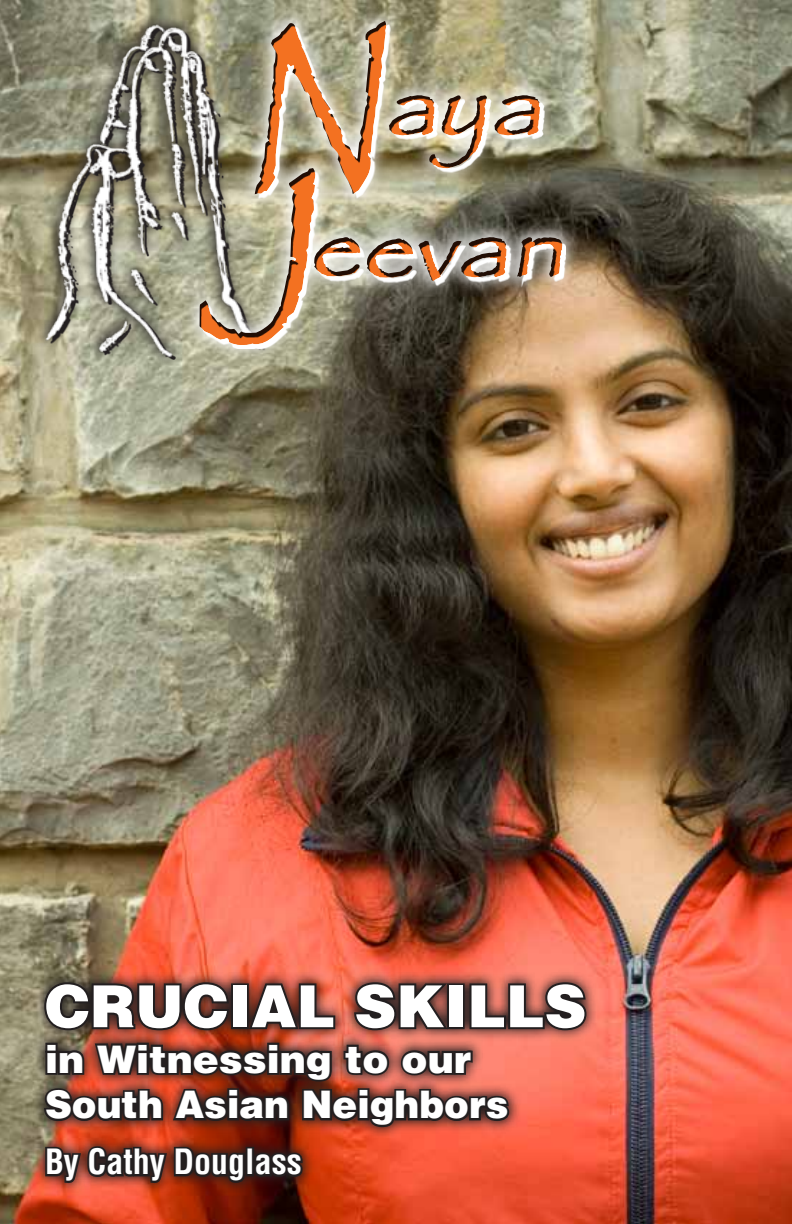
<style>
.page{position:relative;width:792px;height:1224px;background:#fff}
.page>*{position:absolute;margin:0;border:0;box-sizing:border-box;transform-origin:0 0}
.t1{font:900 58px "Helvetica";color:#fff}
.t2{font:900 38px/45.6px "Helvetica";color:#fff}
.t3{font:700 condensed 34px "Helvetica";color:#fff}
</style>
<div class="page">
<img style="left:0;top:0;width:792px;height:1224px">
<svg style="left:29px;top:968px;width:567px;height:225px;background:#d0745b"></svg>
<img style="left:42px;top:980px;width:546px;height:244px">
<svg style="left:31px;top:9px;width:148px;height:356px;background:#959074"></svg>
<img style="left:38px;top:12px;width:252px;height:381px">
<svg style="left:179px;top:1px;width:399px;height:359px;background:#9a9379"></svg>
<img style="left:197px;top:18px;width:366px;height:328px">
<h1 class="t1" style="left:45px;top:968px;width:536px">Crucial Skills</h1>
<p class="t2" style="left:45px;top:1035px;width:465px">in Witnessing to our<br>South Asian Neighbors</p>
<p class="t3" style="left:45px;top:1141px;width:258px">By Cathy Douglass</p>
</div>
